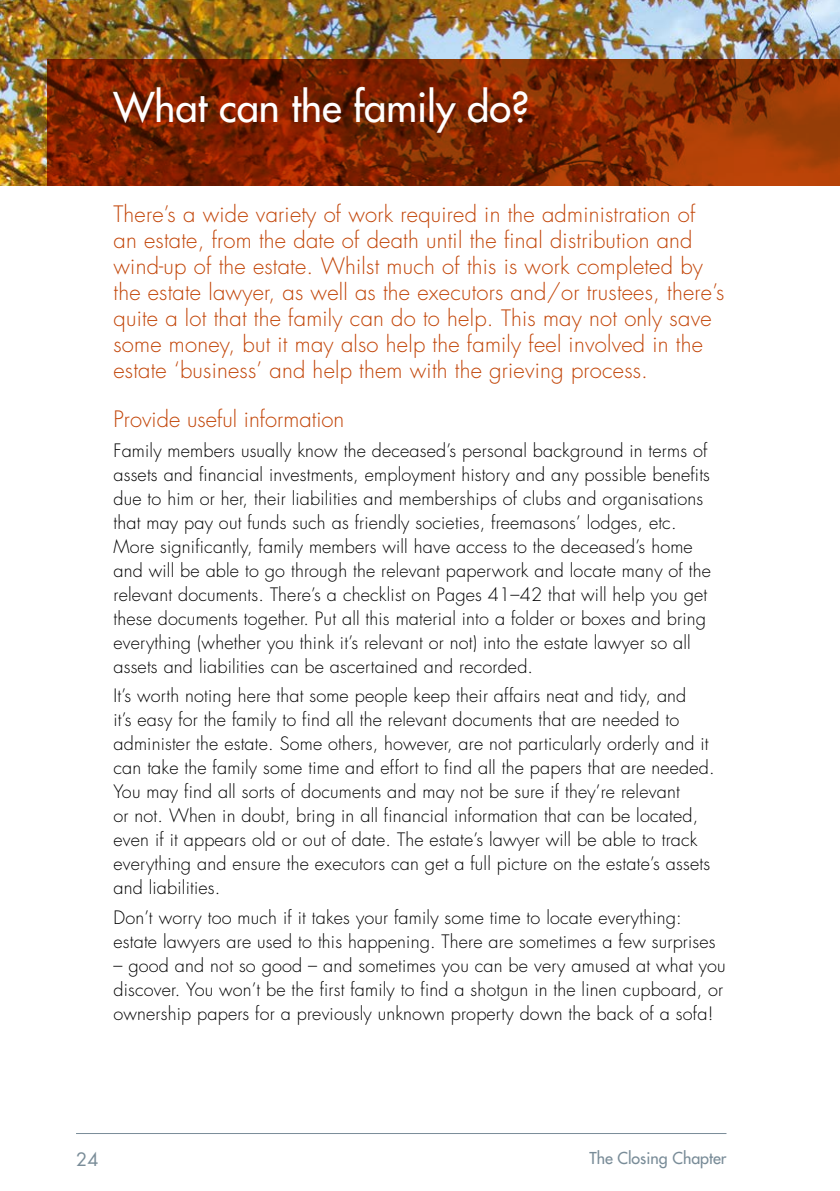
<style>
.page{position:relative;width:840px;height:1191px;background:#fff}
.page>*{position:absolute;margin:0;border:0;box-sizing:border-box;transform-origin:0 0}
.t1{font:40px "Futura";color:#fff}
.t2{font:300 22px/26px "Futura";letter-spacing:.01em;color:#c24508}
.t3{font:300 18px/24px "Futura";letter-spacing:.01em;color:#000}
.t4{font:18px "Futura";color:#798c98}
.t5{font:16px "Futura";color:#798c98}
</style>
<div class="page">
<img style="left:0;top:0;width:839px;height:186px">
<svg style="left:47px;top:59px;width:792px;height:127px;background:#822702"></svg>
<hr style="left:76px;top:1133px;width:650px;height:1px;background:#798c98">
<h1 class="t1" style="left:113px;top:82px;width:417px">What can the family do?</h1>
<p class="t2" style="left:113px;top:201px;width:612px">There’s a wide variety of work required in the administration of<br>an estate, from the date of death until the final distribution and wind-up of the estate. Whilst much of this is work completed by the estate lawyer, as well as the executors and/or trustees, there’s quite a lot that the family can do to help. This may not only save some money, but it may also help the family feel involved in the estate ‘business’ and help them with the grieving process.</p>
<p class="t2" style="left:113px;top:406px;width:232px">Provide useful information</p>
<p class="t3" style="left:113px;top:438px;width:598px">Family members usually know the deceased’s personal background in terms of assets and financial investments, employment history and any possible benefits due to him or her, their liabilities and memberships of clubs and organisations that may pay out funds such as friendly societies, freemasons’ lodges, etc.<br>More significantly, family members will have access to the deceased’s home and will be able to go through the relevant paperwork and locate many of the relevant documents. There’s a checklist on Pages 41–42 that will help you get these documents together. Put all this material into a folder or boxes and bring everything (whether you think it’s relevant or not) into the estate lawyer so all assets and liabilities can be ascertained and recorded.</p>
<p class="t3" style="left:113px;top:684px;width:602px">It’s worth noting here that some people keep their affairs neat and tidy, and<br>it’s easy for the family to find all the relevant documents that are needed to administer the estate. Some others, however, are not particularly orderly and it can take the family some time and effort to find all the papers that are needed.<br>You may find all sorts of documents and may not be sure if they’re relevant<br>or not. When in doubt, bring in all financial information that can be located, even if it appears old or out of date. The estate’s lawyer will be able to track everything and ensure the executors can get a full picture on the estate’s assets and liabilities.</p>
<p class="t3" style="left:113px;top:905px;width:603px">Don’t worry too much if it takes your family some time to locate everything: estate lawyers are used to this happening. There are sometimes a few surprises</p>
<p class="t3" style="left:113px;top:953px;width:613px">– good and not so good – and sometimes you can be very amused at what you discover. You won’t be the first family to find a shotgun in the linen cupboard, or ownership papers for a previously unknown property down the back of a sofa!</p>
<p class="t4" style="left:76px;top:1146px;width:24px">24</p>
<p class="t5" style="left:589px;top:1147px;width:138px">The Closing Chapter</p>
</div>
